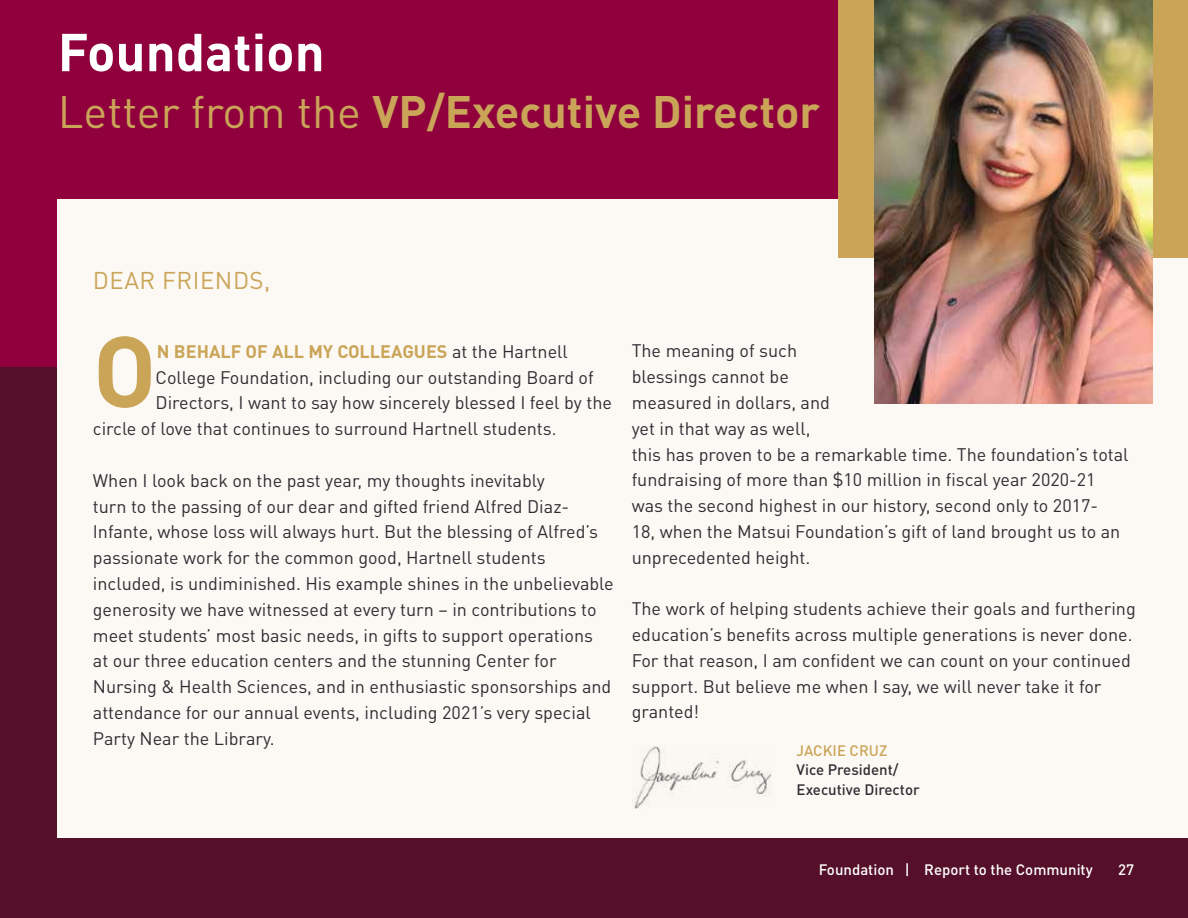
<style>
.page{position:relative;width:1188px;height:918px;background:#fff}
.page>*{position:absolute;margin:0;border:0;box-sizing:border-box;transform-origin:0 0}
.t1{font:700 99px "DIN Pro";color:#caa558}
.t2{font:700 52.5px "DIN Pro";color:#fff}
.t3{font:700 45px "DIN Pro";color:#caa558}
.t4{font:24px "DIN Pro";letter-spacing:.02em;color:#caa558}
.t5{font:18px/25.8px "DIN Pro";color:#2e2e32}
.t6{font:700 18px "DIN Pro";color:#caa558}
.t7{font:500 15px "DIN Pro";color:#fff}
.t8{font:500 15px/19.8px "DIN Pro";color:#2e2e32}
.t9{font:500 15px "DIN Pro";color:#caa558}
.s1{font-weight:400}
.s2{font-weight:400;color:#2e2e32}
</style>
<div class="page">
<div style="left:0;top:0;width:1188px;height:462px;background:#8f003d"></div>
<div style="left:0;top:368px;width:1188px;height:550px;background:#550f29"></div>
<div style="left:58px;top:199px;width:1130px;height:639px;background:#fcf9f5"></div>
<div style="left:838px;top:0;width:350px;height:257px;background:#caa558"></div>
<img style="left:875px;top:0;width:277px;height:403px">
<img style="left:632px;top:746px;width:139px;height:63px">
<h2 class="t2" style="left:58px;top:17px;width:268px">Foundation</h2>
<h3 class="t3" style="left:58px;top:81px;width:764px"><span class="s1">Letter from the</span> VP/Executive Director</h3>
<h3 class="t4" style="left:93px;top:264px;width:179px">DEAR FRIENDS,</h3>
<h1 class="t1" style="left:93px;top:304px;width:65px">O</h1>
<p class="t6" style="left:157px;top:339px;width:412px">N BEHALF OF ALL MY COLLEAGUES <span class="s2">at the Hartnell</span></p>
<p class="t5" style="left:156px;top:363px;width:440px">College Foundation, including our outstanding Board of</p>
<p class="t5" style="left:156px;top:389px;width:458px">Directors, I want to say how sincerely blessed I feel by the</p>
<p class="t5" style="left:93px;top:415px;width:465px">circle of love that continues to surround Hartnell students.</p>
<p class="t5" style="left:93px;top:467px;width:522px">When I look back on the past year, my thoughts inevitably<br>turn to the passing of our dear and gifted friend Alfred Diaz-Infante, whose loss will always hurt. But the blessing of Alfred’s passionate work for the common good, Hartnell students included, is undiminished. His example shines in the unbelievable generosity we have witnessed at every turn – in contributions to meet students’ most basic needs, in gifts to support operations<br>at our three education centers and the stunning Center for Nursing &amp; Health Sciences, and in enthusiastic sponsorships and attendance for our annual events, including 2021’s very special Party Near the Library.</p>
<p class="t5" style="left:632px;top:337px;width:498px">The meaning of such<br>blessings cannot be<br>measured in dollars, and<br>yet in that way as well,<br>this has proven to be a remarkable time. The foundation’s total fundraising of more than $10 million in fiscal year 2020-21 was the second highest in our history, second only to 2017-<br>18, when the Matsui Foundation’s gift of land brought us to an unprecedented height.</p>
<p class="t5" style="left:632px;top:595px;width:506px">The work of helping students achieve their goals and furthering education’s benefits across multiple generations is never done.<br>For that reason, I am confident we can count on your continued support. But believe me when I say, we will never take it for granted!</p>
<p class="t9" style="left:797px;top:740px;width:92px">JACKIE CRUZ</p>
<p class="t8" style="left:797px;top:759px;width:125px">Vice President/<br>Executive Director</p>
<p class="t7" style="left:819px;top:860px;width:276px">Foundation | Report to the Community</p>
<p class="t7" style="left:1118px;top:860px;width:17px">27</p>
</div>
